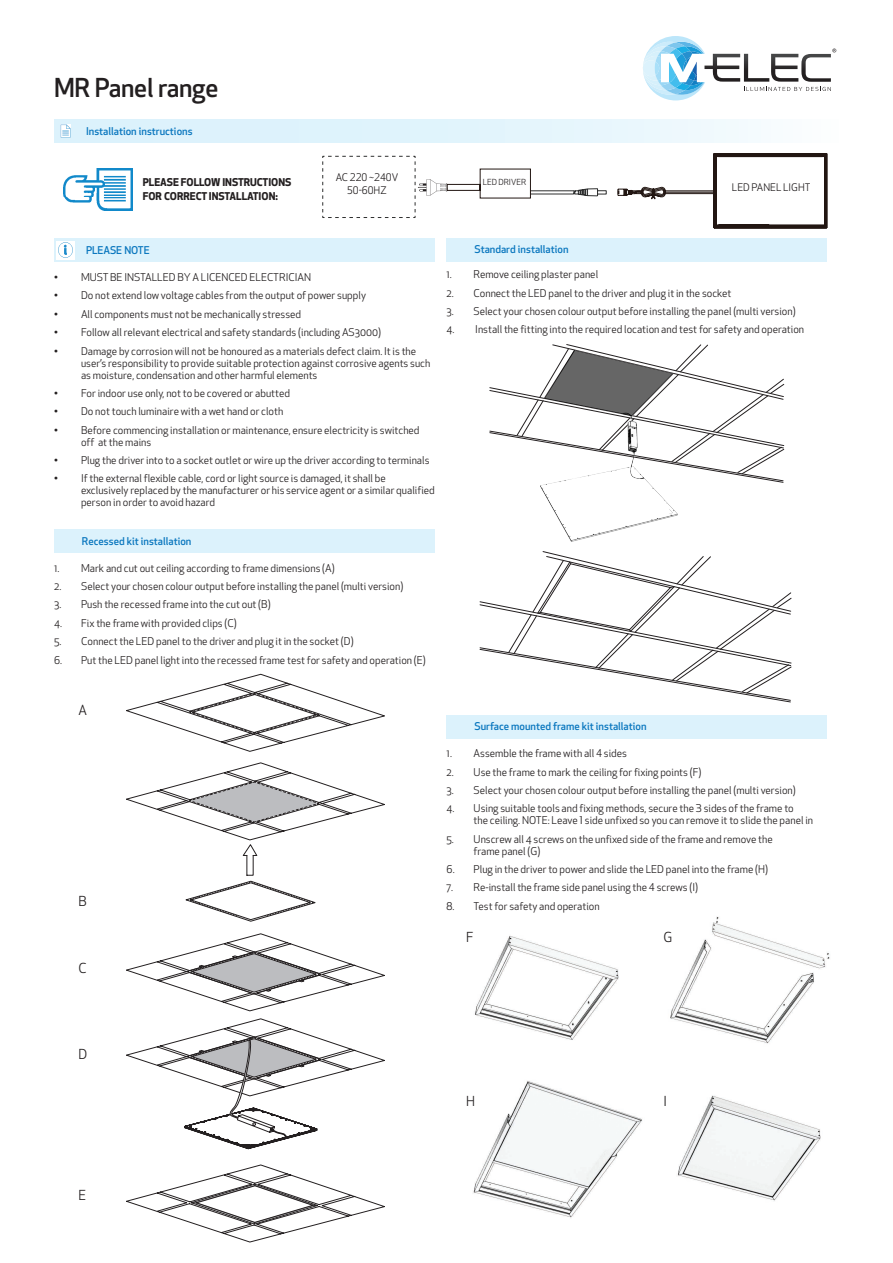
<style>
.page{position:relative;width:893px;height:1263px;background:#fff}
.page>*{position:absolute;margin:0;border:0;box-sizing:border-box;transform-origin:0 0}
.t1{font:500 25.5px "Apex New";letter-spacing:-.01em;color:#231f20}
.t2{font:13.5px "Apex New";color:#231f20}
.t3{font:10.5px/12px "Apex New";color:#231f20}
.t4{font:500 10.5px "Apex New";color:#0c78bf}
.t5{font:700 10.5px/13.5px "Apex New";color:#231f20}
.t6{font:10.2px "Apex New";color:#231f20}
.t7{font:8.25px "Apex New";color:#231f20}
</style>
<div class="page">
<div style="left:54px;top:120px;width:785px;height:23px;background:linear-gradient(to right,#d5effb,#f4fbfe)"></div>
<svg style="left:60px;top:125px;width:10px;height:13px"></svg>
<img style="left:64px;top:168px;width:68px;height:42px">
<svg style="left:643px;top:36px;width:193px;height:64px"></svg>
<div style="left:54px;top:238px;width:381px;height:23px;background:#dcf2fc"></div>
<img style="left:56px;top:241px;width:18px;height:18px">
<div style="left:54px;top:530px;width:381px;height:23px;background:#dcf2fc"></div>
<div style="left:446px;top:238px;width:381px;height:23px;background:#dcf2fc"></div>
<div style="left:446px;top:715px;width:381px;height:23px;background:#dcf2fc"></div>
<img style="left:490px;top:345px;width:293px;height:197px">
<svg style="left:480px;top:551px;width:311px;height:151px"></svg>
<svg style="left:618px;top:153px;width:209px;height:75px"></svg>
<svg style="left:322px;top:156px;width:284px;height:62px"></svg>
<img style="left:670px;top:917px;width:160px;height:127px">
<img style="left:475px;top:936px;width:144px;height:104px">
<img style="left:473px;top:1081px;width:169px;height:137px">
<img style="left:677px;top:1095px;width:144px;height:106px">
<svg style="left:126px;top:674px;width:259px;height:78px"></svg>
<svg style="left:185px;top:881px;width:131px;height:40px"></svg>
<svg style="left:126px;top:762px;width:259px;height:113px"></svg>
<svg style="left:126px;top:933px;width:259px;height:216px"></svg>
<svg style="left:126px;top:1165px;width:259px;height:77px"></svg>
<p class="t1" style="left:54px;top:71px;width:166px">MR Panel range</p>
<p class="t4" style="left:86px;top:124px;width:108px">Installation instructions</p>
<p class="t5" style="left:143px;top:175px;width:150px">PLEASE FOLLOW INSTRUCTIONS<br>FOR CORRECT INSTALLATION:</p>
<p class="t6" style="left:336px;top:171px;width:64px">AC 220 ~240V</p>
<p class="t6" style="left:347px;top:183px;width:41px">50-60HZ</p>
<p class="t6" style="left:732px;top:181px;width:80px">LED PANEL LIGHT</p>
<p class="t7" style="left:483px;top:177px;width:45px">LED DRIVER</p>
<p class="t4" style="left:86px;top:243px;width:65px">PLEASE NOTE</p>
<p class="t3" style="left:54px;top:271px;width:259px">• MUST BE INSTALLED BY A LICENCED ELECTRICIAN</p>
<p class="t3" style="left:54px;top:290px;width:314px">• Do not extend low voltage cables from the output of power supply</p>
<p class="t3" style="left:54px;top:308px;width:249px">• All components must not be mechanically stressed</p>
<p class="t3" style="left:54px;top:326px;width:328px">• Follow all relevant electrical and safety standards (including AS3000)</p>
<p class="t3" style="left:81px;top:345px;width:351px;text-indent:-27px">• Damage by corrosion will not be honoured as a materials defect claim. It is the user’s responsibility to provide suitable protection against corrosive agents such as moisture, condensation and other harmful elements</p>
<p class="t3" style="left:54px;top:387px;width:238px">• For indoor use only, not to be covered or abutted</p>
<p class="t3" style="left:54px;top:405px;width:231px">• Do not touch luminaire with a wet hand or cloth</p>
<p class="t3" style="left:81px;top:424px;width:340px;text-indent:-27px">• Before commencing installation or maintenance, ensure electricity is switched off at the mains</p>
<p class="t3" style="left:54px;top:454px;width:377px">• Plug the driver into to a socket outlet or wire up the driver according to terminals</p>
<p class="t3" style="left:81px;top:473px;width:355px;text-indent:-27px">• If the external flexible cable, cord or light source is damaged, it shall be exclusively replaced by the manufacturer or his service agent or a similar qualified person in order to avoid hazard</p>
<p class="t4" style="left:82px;top:534px;width:111px">Recessed kit installation</p>
<p class="t3" style="left:54px;top:562px;width:282px">1. Mark and cut out ceiling according to frame dimensions (A)</p>
<p class="t3" style="left:54px;top:580px;width:351px">2. Select your chosen colour output before installing the panel (multi version)</p>
<p class="t3" style="left:54px;top:599px;width:218px">3. Push the recessed frame into the cut out (B)</p>
<p class="t3" style="left:54px;top:617px;width:184px">4. Fix the frame with provided clips (C)</p>
<p class="t3" style="left:54px;top:635px;width:301px">5. Connect the LED panel to the driver and plug it in the socket (D)</p>
<p class="t3" style="left:54px;top:654px;width:373px">6. Put the LED panel light into the recessed frame test for safety and operation (E)</p>
<p class="t4" style="left:474px;top:242px;width:96px">Standard installation</p>
<p class="t3" style="left:446px;top:268px;width:153px">1. Remove ceiling plaster panel</p>
<p class="t3" style="left:446px;top:287px;width:286px">2. Connect the LED panel to the driver and plug it in the socket</p>
<p class="t3" style="left:446px;top:305px;width:351px">3. Select your chosen colour output before installing the panel (multi version)</p>
<p class="t3" style="left:446px;top:324px;width:359px">4. Install the fitting into the required location and test for safety and operation</p>
<p class="t2" style="left:78px;top:702px;width:10px">A</p>
<p class="t2" style="left:78px;top:892px;width:10px">B</p>
<p class="t2" style="left:78px;top:960px;width:10px">C</p>
<p class="t4" style="left:474px;top:719px;width:174px">Surface mounted frame kit installation</p>
<p class="t3" style="left:447px;top:747px;width:182px">1. Assemble the frame with all 4 sides</p>
<p class="t3" style="left:447px;top:766px;width:256px">2. Use the frame to mark the ceiling for fixing points (F)</p>
<p class="t3" style="left:447px;top:784px;width:351px">3. Select your chosen colour output before installing the panel (multi version)</p>
<p class="t3" style="left:474px;top:802px;width:341px;text-indent:-27px">4. Using suitable tools and fixing methods, secure the 3 sides of the frame to<br>the ceiling. NOTE: Leave 1 side unfixed so you can remove it to slide the panel in</p>
<p class="t3" style="left:474px;top:833px;width:301px;text-indent:-27px">5. Unscrew all 4 screws on the unfixed side of the frame and remove the frame panel (G)</p>
<p class="t3" style="left:447px;top:863px;width:323px">6. Plug in the driver to power and slide the LED panel into the frame (H)</p>
<p class="t3" style="left:447px;top:882px;width:253px">7. Re-install the frame side panel using the 4 screws (I)</p>
<p class="t3" style="left:447px;top:900px;width:155px">8. Test for safety and operation</p>
<p class="t2" style="left:466px;top:929px;width:9px">F</p>
<p class="t2" style="left:663px;top:929px;width:10px">G</p>
<p class="t2" style="left:78px;top:1045px;width:10px">D</p>
<p class="t2" style="left:466px;top:1092px;width:10px">H</p>
<p class="t2" style="left:663px;top:1092px;width:5px">I</p>
<p class="t2" style="left:78px;top:1186px;width:9px">E</p>
</div>
